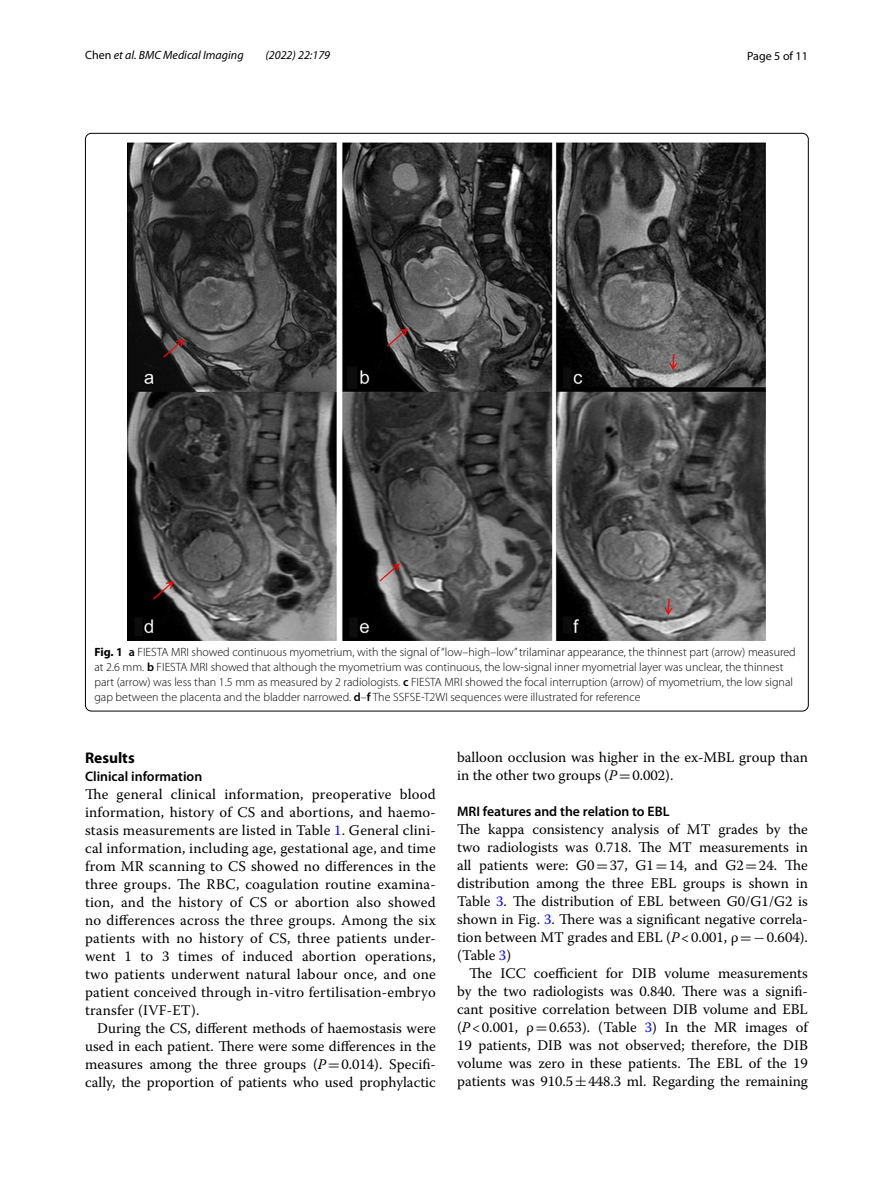
<style>
.page{position:relative;width:893px;height:1187px;background:#fff}
.page>*{position:absolute;margin:0;border:0;box-sizing:border-box;transform-origin:0 0}
.t1{font:700 15.45px "Myriad Pro";color:#000}
.t2{font:14.7px/18px "Warnock Pro";color:#000;text-align:justify}
.t3{font:600 13.8px "Myriad Pro";color:#000}
.t4{font:300 12px/15px "Myriad Pro";color:#000}
.t5{font:italic 12px "Myriad Pro";color:#000}
.t6{font:12px "Myriad Pro";color:#000}
.s1{font-style:normal}
.s2{font-weight:700}
.s3{font-weight:600}
.s4{color:#00f}
.s5{font-style:italic}
.s6{font-family:"MTSY"}
</style>
<div class="page">
<img style="left:128px;top:142px;width:638px;height:498px">
<p class="t5" style="left:85px;top:48px;width:160px"><span class="s1">Chen</span> et al. BMC Medical Imaging</p>
<p class="t5" style="left:265px;top:48px;width:66px">(2022) 22:179</p>
<p class="t6" style="left:747px;top:48px;width:62px">Page 5 of 11</p>
<p class="t4" style="left:94px;top:644px;width:703px"><span class="s2">Fig. 1</span> <span class="s3">a</span> FIESTA MRI showed continuous myometrium, with the signal of “low–high–low” trilaminar appearance, the thinnest part (arrow) measured at 2.6 mm. <span class="s3">b</span> FIESTA MRI showed that although the myometrium was continuous, the low-signal inner myometrial layer was unclear, the thinnest part (arrow) was less than 1.5 mm as measured by 2 radiologists. <span class="s3">c</span> FIESTA MRI showed the focal interruption (arrow) of myometrium, the low signal gap between the placenta and the bladder narrowed. <span class="s3">d</span>–<span class="s3">f</span> The SSFSE-T2WI sequences were illustrated for reference</p>
<p class="t1" style="left:85px;top:747px;width:51px">Results</p>
<p class="t3" style="left:85px;top:767px;width:119px">Clinical information</p>
<p class="t2" style="left:85px;top:784px;width:352px">The general clinical information, preoperative blood information, history of CS and abortions, and haemo&shy;stasis measurements are listed in Table <span class="s4">1</span>. General clini&shy;cal information, including age, gestational age, and time from MR scanning to CS showed no differences in the three groups. The RBC, coagulation routine examina&shy;tion, and the history of CS or abortion also showed no differences across the three groups. Among the six patients with no history of CS, three patients under&shy;went 1 to 3 times of induced abortion operations, two patients underwent natural labour once, and one patient conceived through in-vitro fertilisation-embryo transfer (IVF-ET).</p>
<p class="t2" style="left:85px;top:1018px;width:352px;text-indent:12px">During the CS, different methods of haemostasis were used in each patient. There were some differences in the measures among the three groups (<span class="s5">P</span><span class="s6">=</span>0.014). Specifi&shy;cally, the proportion of patients who used prophylactic</p>
<p class="t2" style="left:457px;top:747px;width:352px">balloon occlusion was higher in the ex-MBL group than in the other two groups (<span class="s5">P</span><span class="s6">=</span>0.002).</p>
<p class="t3" style="left:457px;top:802px;width:214px">MRI features and the relation to EBL</p>
<p class="t2" style="left:457px;top:819px;width:352px">The kappa consistency analysis of MT grades by the two radiologists was 0.718. The MT measurements in all patients were: G0<span class="s6">=</span>37, G1<span class="s6">=</span>14, and G2<span class="s6">=</span>24. The distribution among the three EBL groups is shown in Table <span class="s4">3</span>. The distribution of EBL between G0/G1/G2 is shown in Fig. <span class="s4">3</span>. There was a significant negative correla&shy;tion between MT grades and EBL (<span class="s5">P</span>&lt;0.001, ρ<span class="s6">=−</span>0.604). (Table <span class="s4">3</span>)</p>
<p class="t2" style="left:457px;top:963px;width:352px;text-indent:12px">The ICC coefficient for DIB volume measurements by the two radiologists was 0.840. There was a signifi&shy;cant positive correlation between DIB volume and EBL (<span class="s5">P</span>&lt;0.001, ρ<span class="s6">=</span>0.653). (Table <span class="s4">3</span>) In the MR images of 19 patients, DIB was not observed; therefore, the DIB volume was zero in these patients. The EBL of the 19 patients was 910.5<span class="s6">±</span>448.3 ml. Regarding the remaining</p>
</div>
